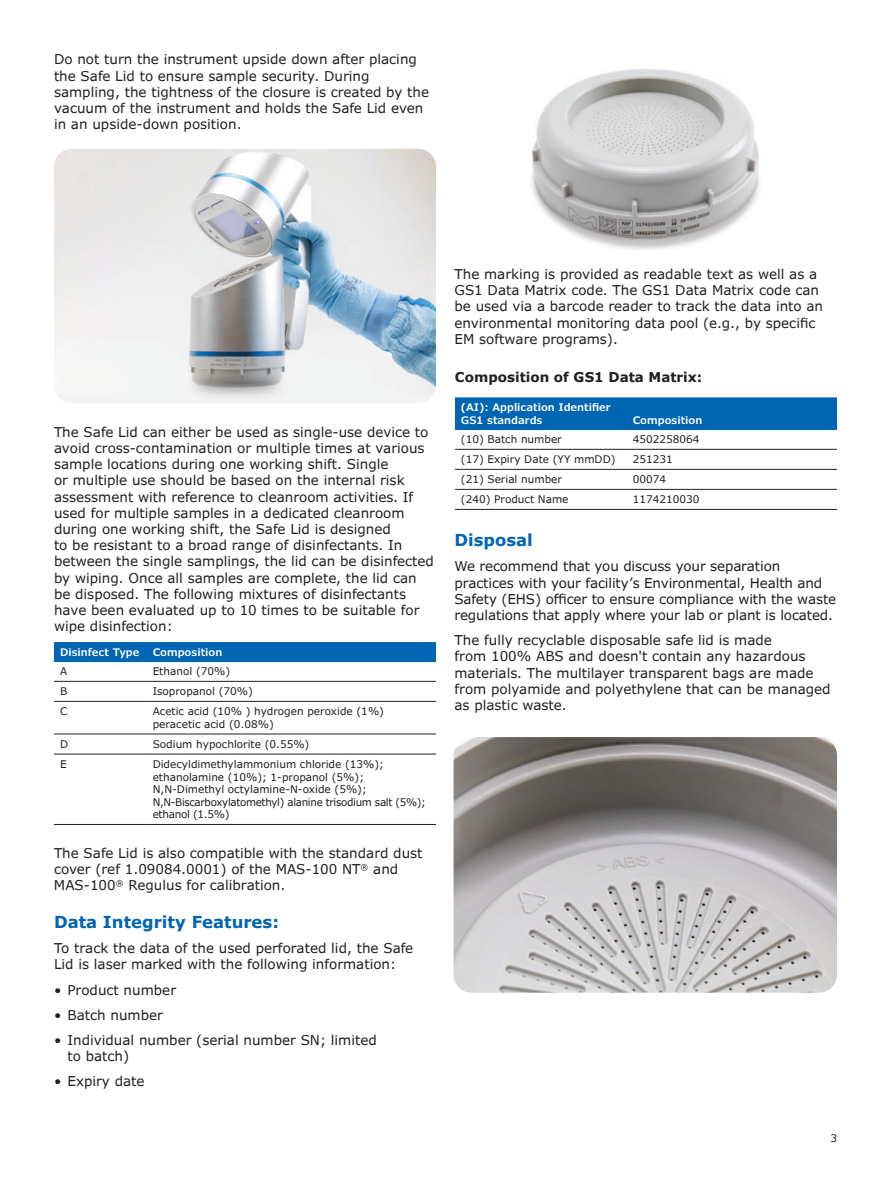
<style>
.page{position:relative;width:891px;height:1188px;background:#fff}
.page>*{position:absolute;margin:0;border:0;box-sizing:border-box;transform-origin:0 0}
.t1{font:700 16.5px "Verdana Pro";color:#0066b3}
.t2{font:13.5px/16.2px "Verdana Pro";color:#231f20}
.t3{font:700 13.5px "Verdana Pro";color:#231f20}
.t4{font:10.5px/12.6px "Verdana Pro";color:#231f20}
.t5{font:600 10.5px/12.6px "Verdana Pro";color:#fff}
</style>
<div class="page">
<div style="left:54px;top:642px;width:382px;height:20px;background:#0066b3"></div>
<hr style="left:54px;top:681px;width:93px;height:1px;background:#231f20">
<hr style="left:54px;top:701px;width:93px;height:1px;background:#231f20">
<hr style="left:54px;top:734px;width:93px;height:1px;background:#231f20">
<hr style="left:54px;top:754px;width:93px;height:1px;background:#231f20">
<hr style="left:54px;top:824px;width:93px;height:1px;background:#231f20">
<hr style="left:147px;top:681px;width:289px;height:1px;background:#231f20">
<hr style="left:147px;top:701px;width:289px;height:1px;background:#231f20">
<hr style="left:147px;top:734px;width:289px;height:1px;background:#231f20">
<hr style="left:147px;top:754px;width:289px;height:1px;background:#231f20">
<hr style="left:147px;top:824px;width:289px;height:1px;background:#231f20">
<div style="left:455px;top:397px;width:382px;height:33px;background:#0066b3"></div>
<hr style="left:455px;top:449px;width:172px;height:1px;background:#231f20">
<hr style="left:455px;top:469px;width:172px;height:1px;background:#231f20">
<hr style="left:455px;top:489px;width:172px;height:1px;background:#231f20">
<hr style="left:455px;top:509px;width:172px;height:1px;background:#231f20">
<hr style="left:627px;top:449px;width:210px;height:1px;background:#231f20">
<hr style="left:627px;top:469px;width:210px;height:1px;background:#231f20">
<hr style="left:627px;top:489px;width:210px;height:1px;background:#231f20">
<hr style="left:627px;top:509px;width:210px;height:1px;background:#231f20">
<img style="left:54px;top:149px;width:382px;height:254px">
<img style="left:530px;top:69px;width:230px;height:181px">
<img style="left:454px;top:737px;width:383px;height:256px">
<p class="t2" style="left:54px;top:52px;width:377px">Do not turn the instrument upside down after placing the Safe Lid to ensure sample security. During sampling, the tightness of the closure is created by the vacuum of the instrument and holds the Safe Lid even in an upside-down position.</p>
<p class="t2" style="left:54px;top:424px;width:382px">The Safe Lid can either be used as single-use device to avoid cross-contamination or multiple times at various sample locations during one working shift. Single<br>or multiple use should be based on the internal risk assessment with reference to cleanroom activities. If used for multiple samples in a dedicated cleanroom during one working shift, the Safe Lid is designed<br>to be resistant to a broad range of disinfectants. In between the single samplings, the lid can be disinfected by wiping. Once all samples are complete, the lid can be disposed. The following mixtures of disinfectants have been evaluated up to 10 times to be suitable for wipe disinfection:</p>
<p class="t5" style="left:60px;top:646px;width:81px">Disinfect Type</p>
<p class="t5" style="left:153px;top:646px;width:71px">Composition</p>
<p class="t4" style="left:60px;top:665px;width:9px">A</p>
<p class="t4" style="left:153px;top:665px;width:79px">Ethanol (70%)</p>
<p class="t4" style="left:60px;top:685px;width:9px">B</p>
<p class="t4" style="left:153px;top:685px;width:102px">Isopropanol (70%)</p>
<p class="t4" style="left:60px;top:705px;width:9px">C</p>
<p class="t4" style="left:153px;top:705px;width:233px">Acetic acid (10% ) hydrogen peroxide (1%) peracetic acid (0.08%)</p>
<p class="t4" style="left:60px;top:738px;width:10px">D</p>
<p class="t4" style="left:153px;top:738px;width:158px">Sodium hypochlorite (0.55%)</p>
<p class="t4" style="left:60px;top:758px;width:8px">E</p>
<p class="t4" style="left:153px;top:758px;width:275px">Didecyldimethylammonium chloride (13%); ethanolamine (10%); 1-propanol (5%); N,N-Dimethyl octylamine-N-oxide (5%); N,N-Biscarboxylatomethyl) alanine trisodium salt (5%); ethanol (1.5%)</p>
<p class="t2" style="left:54px;top:845px;width:370px">The Safe Lid is also compatible with the standard dust cover (ref 1.09084.0001) of the MAS-100 NT<sup>®</sup> and<br>MAS-100<sup>®</sup> Regulus for calibration.</p>
<p class="t1" style="left:54px;top:911px;width:226px">Data Integrity Features:</p>
<p class="t2" style="left:54px;top:940px;width:361px">To track the data of the used perforated lid, the Safe<br>Lid is laser marked with the following information:</p>
<p class="t2" style="left:54px;top:982px;width:124px">• Product number</p>
<p class="t2" style="left:54px;top:1007px;width:110px">• Batch number</p>
<p class="t2" style="left:68px;top:1032px;width:311px;text-indent:-14px">• Individual number (serial number SN; limited to batch)</p>
<p class="t2" style="left:54px;top:1074px;width:92px">• Expiry date</p>
<p class="t2" style="left:455px;top:266px;width:370px">The marking is provided as readable text as well as a GS1 Data Matrix code. The GS1 Data Matrix code can be used via a barcode reader to track the data into an environmental monitoring data pool (e.g., by specific EM software programs).</p>
<p class="t3" style="left:455px;top:368px;width:249px">Composition of GS1 Data Matrix:</p>
<p class="t5" style="left:461px;top:401px;width:151px">(AI): Application Identifier<br>GS1 standards</p>
<p class="t5" style="left:633px;top:414px;width:71px">Composition</p>
<p class="t4" style="left:461px;top:433px;width:102px">(10) Batch number</p>
<p class="t4" style="left:633px;top:433px;width:68px">4502258064</p>
<p class="t4" style="left:461px;top:453px;width:156px">(17) Expiry Date (YY mmDD)</p>
<p class="t4" style="left:633px;top:453px;width:42px">251231</p>
<p class="t4" style="left:461px;top:473px;width:103px">(21) Serial number</p>
<p class="t4" style="left:633px;top:473px;width:35px">00074</p>
<p class="t4" style="left:461px;top:493px;width:109px">(240) Product Name</p>
<p class="t4" style="left:633px;top:493px;width:68px">1174210030</p>
<p class="t1" style="left:454px;top:530px;width:80px">Disposal</p>
<p class="t2" style="left:454px;top:559px;width:383px">We recommend that you discuss your separation practices with your facility’s Environmental, Health and Safety (EHS) officer to ensure compliance with the waste regulations that apply where your lab or plant is located.</p>
<p class="t2" style="left:454px;top:632px;width:378px">The fully recyclable disposable safe lid is made<br>from 100% ABS and doesn't contain any hazardous materials. The multilayer transparent bags are made from polyamide and polyethylene that can be managed as plastic waste.</p>
<p class="t4" style="left:831px;top:1132px;width:8px">3</p>
</div>
